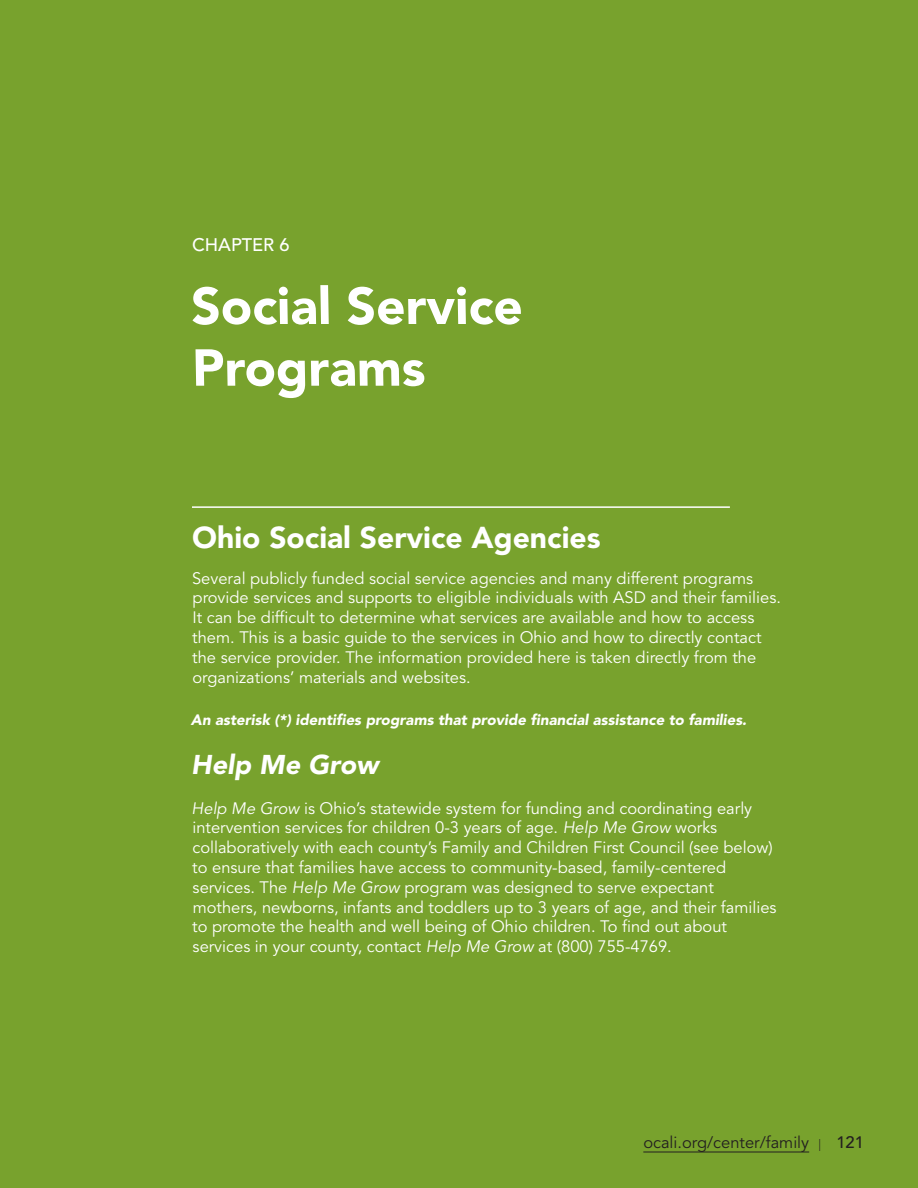
<style>
.page{position:relative;width:918px;height:1188px;background:#78a22d}
.page>*{position:absolute;margin:0;border:0;box-sizing:border-box;transform-origin:0 0}
.t1{font:900 51.45px "Avenir LT Std";color:#fff}
.Subhead1{font:900 30px "Avenir LT Std";color:#fff}
.Subhead2{font:italic 900 27px "Avenir LT Std";color:#fff}
.t2{font:500 18.15px "Avenir LT Std";color:#fff}
.t3{font:16.5px/19.8px "Avenir LT Std";color:#fff}
.t4{font:16.5px "Avenir LT Std";color:#231f20}
.t5{font:italic 900 15px "Avenir LT Std";color:#fff}
.s1{font-style:italic}
.s2{font-weight:300;font-size:12px}
.s3{font-weight:500}
</style>
<div class="page">
<hr style="left:643px;top:1152px;width:166px;height:1px;background:#231f20">
<hr style="left:192px;top:506px;width:538px;height:2px;background:#fff">
<p class="t2" style="left:192px;top:234px;width:99px">CHAPTER 6</p>
<p class="t1" style="left:192px;top:275px;width:334px">Social Service</p>
<p class="t1" style="left:192px;top:337px;width:236px">Programs</p>
<p class="Subhead1" style="left:192px;top:519px;width:410px">Ohio Social Service Agencies</p>
<p class="t3" style="left:192px;top:568px;width:590px">Several publicly funded social service agencies and many different programs provide services and supports to eligible individuals with ASD and their families.<br>It can be difficult to determine what services are available and how to access them. This is a basic guide to the services in Ohio and how to directly contact the service provider. The information provided here is taken directly from the organizations’ materials and websites.</p>
<p class="t5" style="left:191px;top:711px;width:557px">An asterisk (*) identifies programs that provide financial assistance to families.</p>
<p class="Subhead2" style="left:191px;top:748px;width:189px">Help Me Grow</p>
<p class="t3" style="left:192px;top:798px;width:586px"><span class="s1">Help Me Grow</span> is Ohio’s statewide system for funding and coordinating early intervention services for children 0-3 years of age. <span class="s1">Help Me Grow</span> works collaboratively with each county’s Family and Children First Council (see below) to ensure that families have access to community-based, family-centered services. The <span class="s1">Help Me Grow</span> program was designed to serve expectant mothers, newborns, infants and toddlers up to 3 years of age, and their families to promote the health and well being of Ohio children. To find out about services in your county, contact <span class="s1">Help Me Grow</span> at (800) 755-4769.</p>
<p class="t4" style="left:643px;top:1132px;width:222px">ocali.org/center/family <span class="s2">|</span> <span class="s3">121</span></p>
</div>
